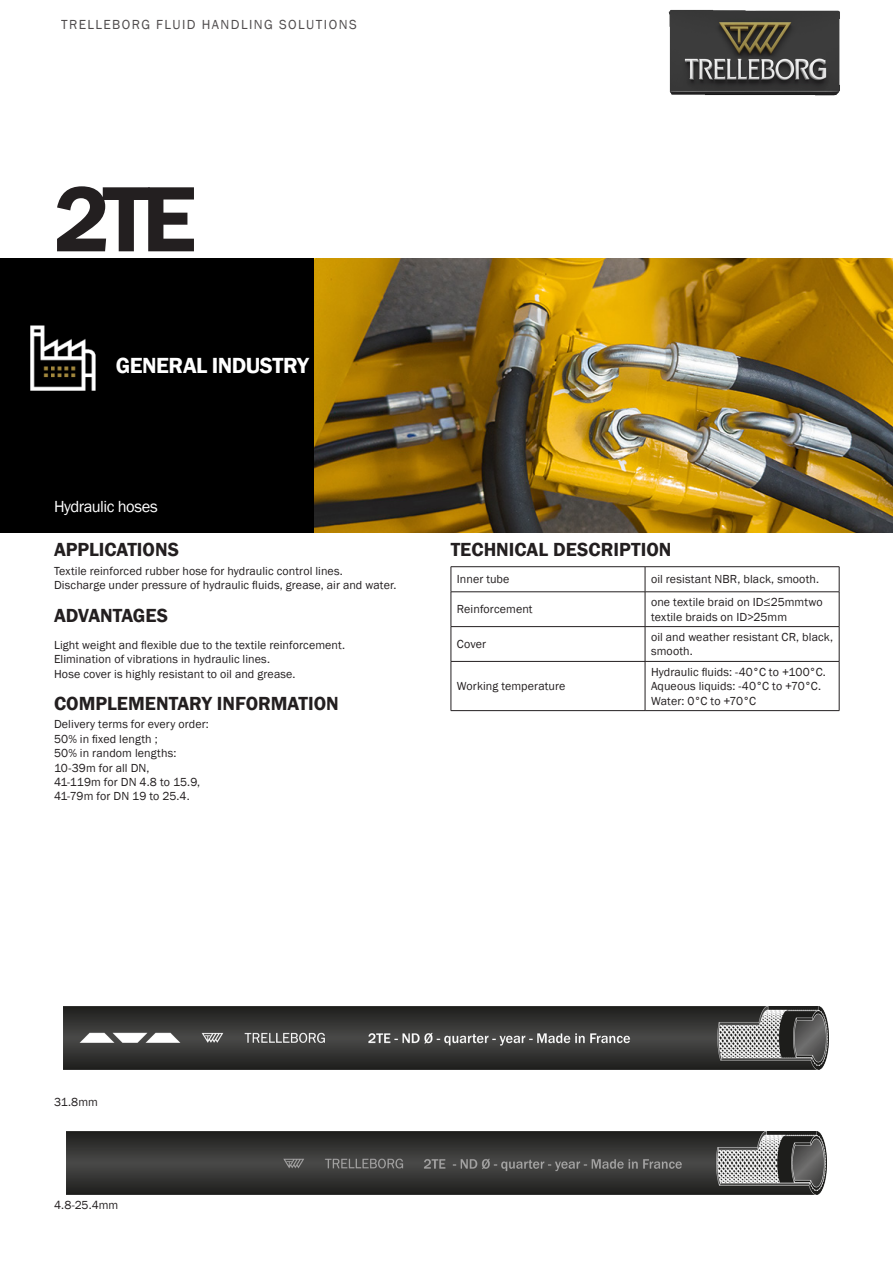
<style>
.page{position:relative;width:893px;height:1263px;background:#fff}
.page>*{position:absolute;margin:0;border:0;box-sizing:border-box;transform-origin:0 0}
._002_PRODUCT_NAME_1{font:600 96px "Franklin Gothic";color:#231f20}
._004_MARKET_SEGMENT{font:600 22.5px "Franklin Gothic";letter-spacing:-.025em;color:#fff}
.Title_Bold{font:600 19.5px "Franklin Gothic";color:#231f20}
._005_APPLICATION{font:16.5px "Franklin Gothic";letter-spacing:-.03em;color:#fff}
.t1{font:13.5px "Franklin Gothic";letter-spacing:.105em;color:#231f20}
.Text_8_PT{font:12px/14.4px "Franklin Gothic";letter-spacing:.01em;color:#231f20}
.TableBody{font:12px/14.4px "Franklin Gothic";letter-spacing:.01em;color:#231f20}
._006_TITRE{font:12px/14.4px "Franklin Gothic";letter-spacing:.01em;color:#231f20}
</style>
<div class="page">
<div style="left:0;top:258px;width:315px;height:275px;background:#000"></div>
<img style="left:668px;top:9px;width:172px;height:87px">
<hr style="left:451px;top:566px;width:194px;height:1px;background:#231f20">
<svg style="left:451px;top:567px;width:1px;height:24px"></svg>
<hr style="left:645px;top:566px;width:194px;height:1px;background:#231f20">
<svg style="left:645px;top:567px;width:1px;height:24px"></svg>
<svg style="left:839px;top:567px;width:1px;height:25px"></svg>
<hr style="left:451px;top:591px;width:194px;height:1px;background:#231f20">
<hr style="left:451px;top:592px;width:1px;height:34px;background:#231f20">
<hr style="left:645px;top:591px;width:194px;height:1px;background:#231f20">
<hr style="left:645px;top:592px;width:1px;height:34px;background:#231f20">
<hr style="left:839px;top:592px;width:1px;height:34px;background:#231f20">
<hr style="left:451px;top:626px;width:194px;height:1px;background:#231f20">
<hr style="left:451px;top:627px;width:1px;height:34px;background:#231f20">
<hr style="left:645px;top:626px;width:194px;height:1px;background:#231f20">
<hr style="left:645px;top:627px;width:1px;height:34px;background:#231f20">
<hr style="left:839px;top:627px;width:1px;height:34px;background:#231f20">
<hr style="left:451px;top:661px;width:194px;height:1px;background:#231f20">
<hr style="left:451px;top:662px;width:1px;height:48px;background:#231f20">
<hr style="left:645px;top:661px;width:194px;height:1px;background:#231f20">
<hr style="left:645px;top:662px;width:1px;height:48px;background:#231f20">
<hr style="left:839px;top:662px;width:1px;height:48px;background:#231f20">
<hr style="left:451px;top:710px;width:194px;height:1px;background:#231f20">
<hr style="left:645px;top:710px;width:194px;height:1px;background:#231f20">
<img style="left:64px;top:1006px;width:765px;height:64px">
<img style="left:66px;top:1131px;width:761px;height:63px">
<img style="left:315px;top:258px;width:578px;height:275px">
<p class="t1" style="left:61px;top:16px;width:297px">TRELLEBORG FLUID HANDLING SOLUTIONS</p>
<p class="_002_PRODUCT_NAME_1" style="left:54px;top:160px;width:144px">2TE</p>
<p class="_004_MARKET_SEGMENT" style="left:116px;top:351px;width:194px">GENERAL INDUSTRY</p>
<p class="_005_APPLICATION" style="left:54px;top:496px;width:105px">Hydraulic hoses</p>
<p class="Title_Bold" style="left:54px;top:538px;width:127px">APPLICATIONS</p>
<p class="Text_8_PT" style="left:54px;top:564px;width:344px">Textile reinforced rubber hose for hydraulic control lines.<br>Discharge under pressure of hydraulic fluids, grease, air and water.</p>
<p class="Title_Bold" style="left:54px;top:603px;width:116px">ADVANTAGES</p>
<p class="_006_TITRE" style="left:54px;top:638px;width:293px">Light weight and flexible due to the textile reinforcement.<br>Elimination of vibrations in hydraulic lines.<br>Hose cover is highly resistant to oil and grease.</p>
<p class="Title_Bold" style="left:54px;top:691px;width:286px">COMPLEMENTARY INFORMATION</p>
<p class="Text_8_PT" style="left:54px;top:717px;width:156px">Delivery terms for every order:<br>50% in fixed length ;<br>50% in random lengths:<br>10-39m for all DN,<br>41-119m for DN 4.8 to 15.9,<br>41-79m for DN 19 to 25.4.</p>
<p class="Title_Bold" style="left:451px;top:538px;width:222px">TECHNICAL DESCRIPTION</p>
<p class="TableBody" style="left:457px;top:572px;width:54px">Inner tube</p>
<p class="TableBody" style="left:651px;top:572px;width:170px">oil resistant NBR, black, smooth.</p>
<p class="TableBody" style="left:457px;top:602px;width:77px">Reinforcement</p>
<p class="TableBody" style="left:651px;top:595px;width:173px">one textile braid on ID≤25mmtwo textile braids on ID&gt;25mm</p>
<p class="TableBody" style="left:457px;top:637px;width:31px">Cover</p>
<p class="TableBody" style="left:651px;top:630px;width:184px">oil and weather resistant CR, black, smooth.</p>
<p class="TableBody" style="left:457px;top:679px;width:110px">Working temperature</p>
<p class="TableBody" style="left:651px;top:665px;width:176px">Hydraulic fluids: -40°C to +100°C.<br>Aqueous liquids: -40°C to +70°C.<br>Water: 0°C to +70°C</p>
<p class="Text_8_PT" style="left:54px;top:1095px;width:45px">31.8mm</p>
<p class="Text_8_PT" style="left:54px;top:1198px;width:66px">4.8-25.4mm</p>
</div>
